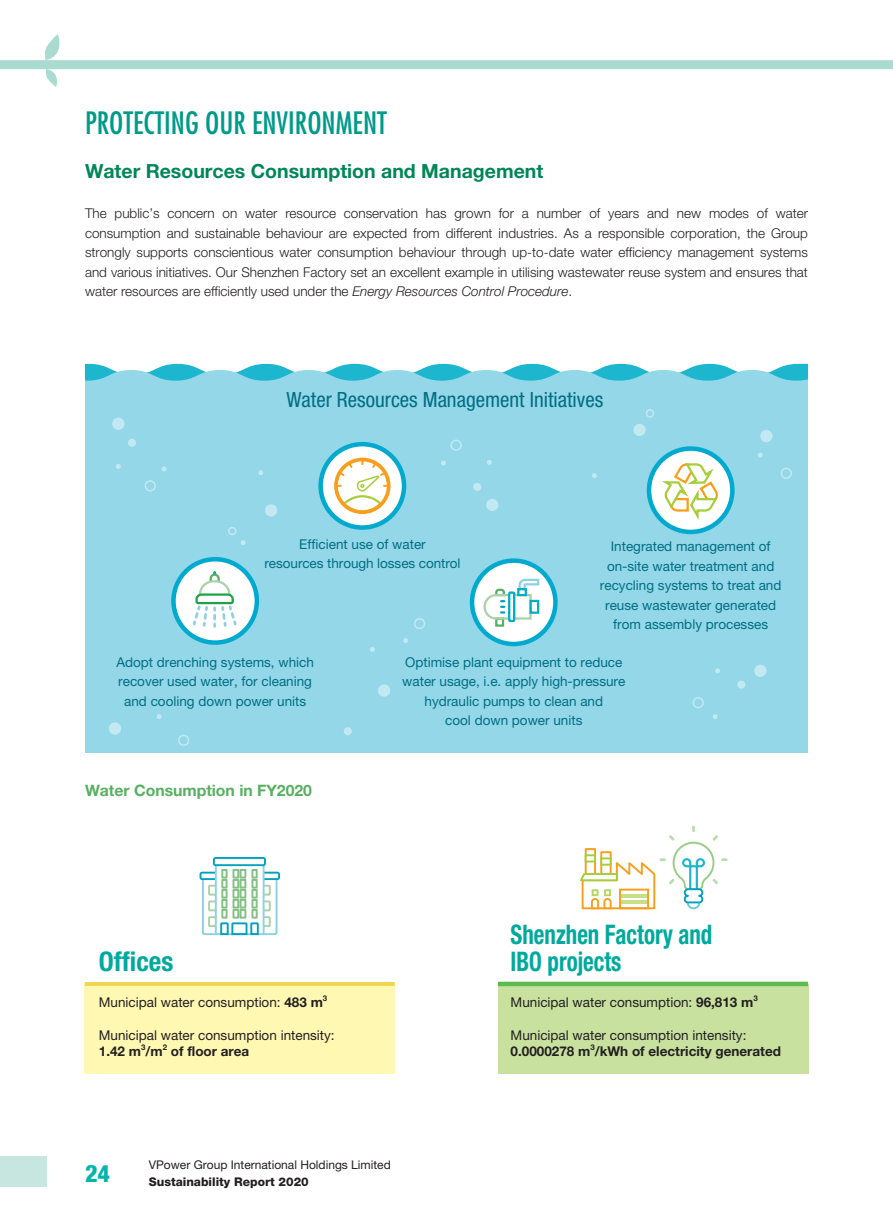
<style>
.page{position:relative;width:893px;height:1212px;background:#fff}
.page>*{position:absolute;margin:0;border:0;box-sizing:border-box;transform-origin:0 0}
.t1{font:condensed 30px "Futura Std";color:#009a89}
._00_Body_Text{font:700 condensed 27px/27px "Helvetica Neue LT Std";color:#00a99d;scale:.85 1}
._00_Body_Text-2{font:700 condensed 27px "Helvetica Neue LT Std";color:#00a99d}
.t2{font:800 condensed 24px "Helvetica Neue LT Std";color:#00b5ac}
._00_Body_Text-3{font:condensed 21px "Helvetica Neue LT Std";color:#006e83}
._01_H1{font:700 19.5px "Helvetica Neue LT Std";color:#008657}
._02_H2{font:700 15.75px "Helvetica Neue LT Std";color:#57b061}
._00_Body_Text-4{font:300 13.5px/19.5px "Helvetica Neue LT Std";color:#231f20;text-align:justify}
._00_Body_Text-5{font:13.5px/19.5px "Helvetica Neue LT Std";color:#006e83;text-align:center}
._00_Body_Text-6{font:13.5px "Helvetica Neue LT Std";color:#231f20}
._00_Body_Text-7{font:700 13.5px/16.5px "Helvetica Neue LT Std";color:#231f20}
.t3{font:12px "Helvetica Neue LT Std";color:#231f20}
.t4{font:800 12px "Helvetica Neue LT Std";color:#231f20}
._00_Body_Text-8{font:700 7.8px "Helvetica Neue LT Std";color:#231f20}
.s1{font-style:italic}
.s2{font-weight:700}
.s3{font-weight:400}
</style>
<div class="page">
<div style="left:0;top:1156px;width:47px;height:31px;background:#c7e6df"></div>
<svg style="left:45px;top:34px;width:15px;height:26px"></svg>
<svg style="left:45px;top:69px;width:13px;height:18px"></svg>
<div style="left:0;top:60px;width:893px;height:9px;background:#a9dbd0"></div>
<div style="left:85px;top:363px;width:723px;height:389px;background:#94d7e9"></div>
<div style="left:499px;top:984px;width:310px;height:89px;background:#c9e19f"></div>
<div style="left:85px;top:984px;width:310px;height:89px;background:#fff8b2"></div>
<hr style="left:498px;top:982px;width:310px;height:4px;background:#5cbb4d">
<hr style="left:85px;top:982px;width:310px;height:4px;background:#f1d450">
<div style="left:112px;top:418px;width:12px;height:12px;background:#c2e8f2;border-radius:50%"></div>
<div style="left:754px;top:665px;width:12px;height:12px;background:#c2e8f2;border-radius:50%"></div>
<svg style="left:377px;top:684px;width:14px;height:13px"></svg>
<svg style="left:486px;top:498px;width:13px;height:13px"></svg>
<svg style="left:759px;top:429px;width:14px;height:14px"></svg>
<svg style="left:108px;top:722px;width:14px;height:13px"></svg>
<svg style="left:264px;top:504px;width:14px;height:13px"></svg>
<svg style="left:633px;top:424px;width:13px;height:12px"></svg>
<div style="left:128px;top:439px;width:8px;height:8px;background:#c2e8f2;border-radius:50%"></div>
<div style="left:737px;top:680px;width:8px;height:9px;background:#c2e8f2;border-radius:50%"></div>
<svg style="left:343px;top:727px;width:9px;height:9px"></svg>
<div style="left:473px;top:483px;width:8px;height:8px;background:#c2e8f2;border-radius:50%"></div>
<div style="left:145px;top:480px;width:11px;height:11px;border:2px solid #fff;border-radius:50%"></div>
<div style="left:414px;top:618px;width:11px;height:11px;border:2px solid #fff;border-radius:50%"></div>
<div style="left:693px;top:697px;width:11px;height:11px;border:2px solid #fff;border-radius:50%"></div>
<div style="left:450px;top:439px;width:12px;height:12px;border:2px solid #fff;border-radius:50%"></div>
<svg style="left:779px;top:466px;width:13px;height:14px"></svg>
<svg style="left:176px;top:733px;width:13px;height:15px"></svg>
<div style="left:646px;top:409px;width:8px;height:9px;border:2px solid #fff;border-radius:50%"></div>
<div style="left:228px;top:527px;width:8px;height:8px;border:2px solid #fff;border-radius:50%"></div>
<svg style="left:162px;top:466px;width:5px;height:5px"></svg>
<svg style="left:403px;top:638px;width:5px;height:5px"></svg>
<svg style="left:713px;top:714px;width:5px;height:5px"></svg>
<svg style="left:441px;top:460px;width:5px;height:6px"></svg>
<svg style="left:156px;top:714px;width:6px;height:5px"></svg>
<svg style="left:258px;top:470px;width:6px;height:5px"></svg>
<svg style="left:592px;top:473px;width:5px;height:5px"></svg>
<svg style="left:116px;top:464px;width:5px;height:5px"></svg>
<svg style="left:715px;top:668px;width:5px;height:5px"></svg>
<svg style="left:370px;top:647px;width:5px;height:5px"></svg>
<svg style="left:487px;top:460px;width:5px;height:5px"></svg>
<svg style="left:757px;top:452px;width:6px;height:6px"></svg>
<svg style="left:240px;top:540px;width:6px;height:5px"></svg>
<svg style="left:173px;top:559px;width:84px;height:84px"></svg>
<div style="left:171px;top:557px;width:88px;height:88px;border:4px solid #00aace;border-radius:50%"></div>
<svg style="left:649px;top:449px;width:83px;height:83px"></svg>
<div style="left:647px;top:446px;width:88px;height:88px;border:4px solid #00aace;border-radius:50%"></div>
<svg style="left:657px;top:462px;width:63px;height:62px"></svg>
<svg style="left:472px;top:561px;width:83px;height:83px"></svg>
<div style="left:470px;top:558px;width:88px;height:88px;border:4px solid #00aace;border-radius:50%"></div>
<svg style="left:482px;top:578px;width:58px;height:50px"></svg>
<svg style="left:193px;top:571px;width:44px;height:56px"></svg>
<svg style="left:321px;top:444px;width:83px;height:83px"></svg>
<div style="left:318px;top:442px;width:88px;height:88px;border:4px solid #00aace;border-radius:50%"></div>
<svg style="left:334px;top:458px;width:57px;height:56px"></svg>
<svg style="left:199px;top:857px;width:81px;height:79px"></svg>
<svg style="left:580px;top:826px;width:148px;height:84px"></svg>
<h1 class="t1" style="left:85px;top:105px;width:303px">PROTECTING OUR ENVIRONMENT</h1>
<p class="_01_H1" style="left:85px;top:159px;width:460px">Water Resources Consumption and Management</p>
<p class="_00_Body_Text-4" style="left:85px;top:203px;width:724px">The public’s concern on water resource conservation has grown for a number of years and new modes of water consumption and sustainable behaviour are expected from different industries. As a responsible corporation, the Group strongly supports conscientious water consumption behaviour through up-to-date water efficiency management systems and various initiatives. Our Shenzhen Factory set an excellent example in utilising wastewater reuse system and ensures that water resources are efficiently used under the <span class="s1">Energy Resources Control Procedure</span>.</p>
<p class="_00_Body_Text-3" style="left:286px;top:387px;width:318px">Water Resources Management Initiatives</p>
<p class="_00_Body_Text-5" style="left:299px;top:534px;width:128px">Efficient use of water</p>
<p class="_00_Body_Text-5" style="left:265px;top:553px;width:198px">resources through losses control</p>
<p class="_00_Body_Text-5" style="left:600px;top:537px;width:183px">Integrated management of on-site water treatment and recycling systems to treat and reuse wastewater generated from assembly processes</p>
<p class="_00_Body_Text-5" style="left:116px;top:652px;width:199px">Adopt drenching systems, which recover used water, for cleaning and cooling down power units</p>
<p class="_02_H2" style="left:85px;top:780px;width:228px">Water Consumption in FY2020</p>
<p class="_00_Body_Text-5" style="left:405px;top:652px;width:219px">Optimise plant equipment to reduce</p>
<p class="_00_Body_Text-5" style="left:402px;top:671px;width:225px">water usage, i.e. apply high-pressure</p>
<p class="_00_Body_Text-5" style="left:425px;top:691px;width:180px">hydraulic pumps to clean and</p>
<p class="_00_Body_Text-5" style="left:445px;top:710px;width:139px">cool down power units</p>
<p class="_00_Body_Text-2" style="left:99px;top:945px;width:76px">Offices</p>
<p class="_00_Body_Text-6" style="left:99px;top:994px;width:226px">Municipal water consumption: <span class="s2">483 m</span></p>
<p class="_00_Body_Text-8" style="left:323px;top:993px;width:6px">3</p>
<p class="_00_Body_Text-6" style="left:99px;top:1027px;width:237px">Municipal water consumption intensity:</p>
<p class="_00_Body_Text-7" style="left:99px;top:1043px;width:152px">1.42 m<sup>3</sup>/m<sup>2</sup> of floor area</p>
<h3 class="t2" style="left:85px;top:1158px;width:26px">24</h3>
<p class="t3" style="left:149px;top:1158px;width:244px">VPower Group International Holdings Limited</p>
<p class="t4" style="left:149px;top:1174px;width:162px">Sustainability Report 2020</p>
<p class="_00_Body_Text" style="left:511px;top:920px;width:239px">Shenzhen Factory and<br>IBO projects</p>
<p class="_00_Body_Text-6" style="left:511px;top:994px;width:244px">Municipal water consumption: <span class="s2">96,813 m</span></p>
<p class="_00_Body_Text-8" style="left:753px;top:993px;width:6px">3</p>
<p class="_00_Body_Text-7" style="left:511px;top:1026px;width:272px"><span class="s3">Municipal water consumption intensity:<br></span>0.0000278 m<sup>3</sup>/kWh of electricity generated</p>
</div>
